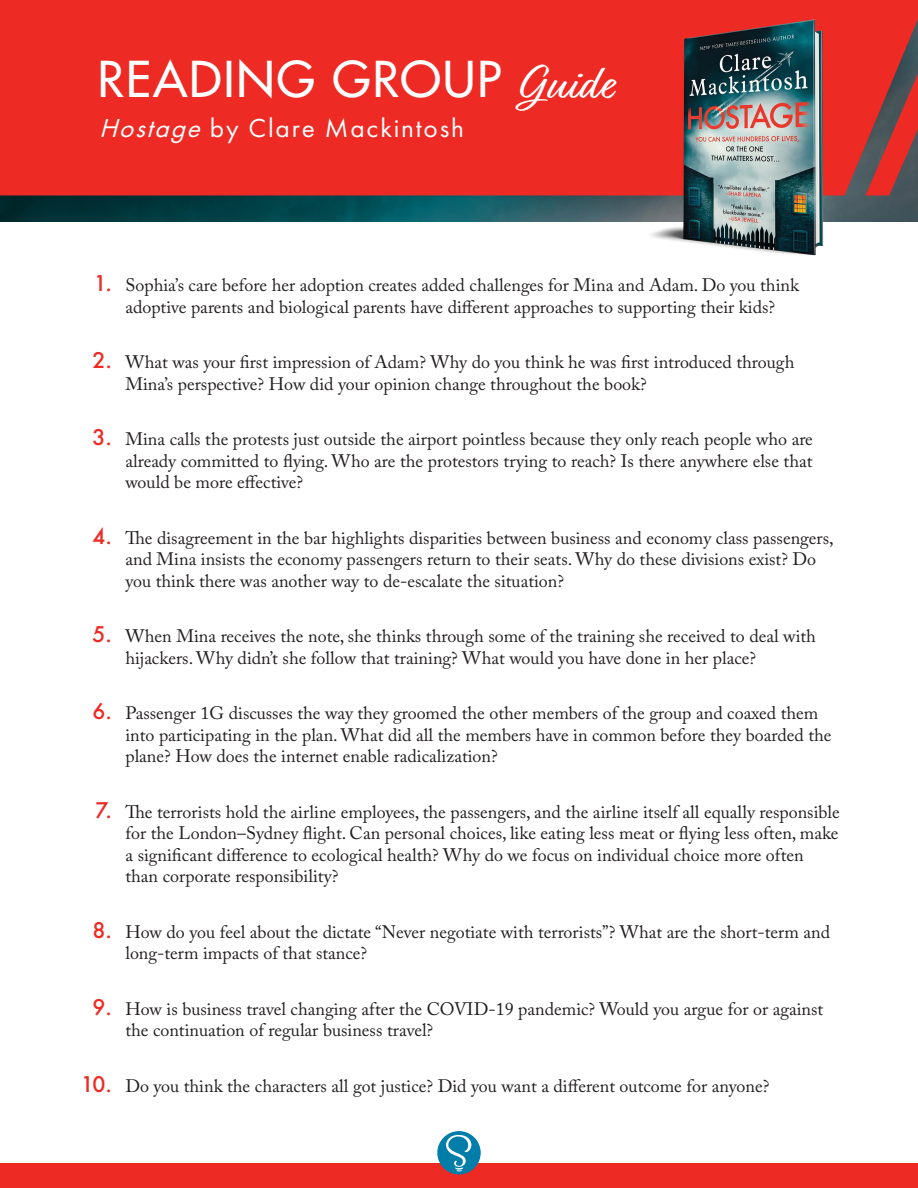
<style>
.page{position:relative;width:918px;height:1188px;background:#fff}
.page>*{position:absolute;margin:0;border:0;box-sizing:border-box;transform-origin:0 0}
.t1{font:48.15px "Futura";letter-spacing:.035em;color:#fff}
.t2{font:27px "Futura PT";letter-spacing:.065em;color:#fff}
.t3{font:18px/21.6px "Adobe Caslon Pro";color:#231f20}
.s1{font-family:"Relation Two"}
.s2{font-style:italic}
.s3{font-family:"Futura";font-weight:500;font-size:21px;color:#ee2a24}
</style>
<div class="page">
<img style="left:0;top:195px;width:918px;height:26px">
<div style="left:0;top:0;width:918px;height:195px;background:#ee2a24"></div>
<svg style="left:865px;top:74px;width:53px;height:121px;background:#9d3f3e"></svg>
<div style="left:0;top:1164px;width:918px;height:24px;background:#ee2a24"></div>
<div style="left:437px;top:1131px;width:44px;height:43px;background:#007ea9;border-radius:50%"></div>
<svg style="left:446px;top:1135px;width:26px;height:37px"></svg>
<img style="left:636px;top:15px;width:195px;height:241px">
<p class="t1" style="left:98px;top:49px;width:516px">READING GROUP <span class="s1">Guide</span></p>
<h2 class="t2" style="left:99px;top:112px;width:367px"><span class="s2">Hostage</span> by Clare Mackintosh</h2>
<p class="t3" style="left:94px;top:274px;width:707px;text-align:center"><span class="s3">1.</span> Sophia’s care before her adoption creates added challenges for Mina and Adam. Do you think adoptive parents and biological parents have different approaches to supporting their kids?</p>
<p class="t3" style="left:125px;top:351px;width:670px;text-indent:-33px"><span class="s3">2.</span> What was your first impression of Adam? Why do you think he was first introduced through<br>Mina’s perspective? How did your opinion change throughout the book?</p>
<p class="t3" style="left:125px;top:428px;width:689px;text-align:justify;text-indent:-33px"><span class="s3">3.</span> Mina calls the protests just outside the airport pointless because they only reach people who are already committed to flying. Who are the protestors trying to reach? Is there anywhere else that would be more effective?</p>
<p class="t3" style="left:125px;top:527px;width:710px;text-indent:-33px"><span class="s3">4.</span> The disagreement in the bar highlights disparities between business and economy class passengers, and Mina insists the economy passengers return to their seats. Why do these divisions exist? Do you think there was another way to de-escalate the situation?</p>
<p class="t3" style="left:125px;top:625px;width:692px;text-indent:-33px"><span class="s3">5.</span> When Mina receives the note, she thinks through some of the training she received to deal with hijackers. Why didn’t she follow that training? What would you have done in her place?</p>
<p class="t3" style="left:125px;top:702px;width:708px;text-indent:-33px"><span class="s3">6.</span> Passenger 1G discusses the way they groomed the other members of the group and coaxed them into participating in the plan. What did all the members have in common before they boarded the plane? How does the internet enable radicalization?</p>
<p class="t3" style="left:125px;top:801px;width:716px;text-indent:-30px"><span class="s3">7.</span> The terrorists hold the airline employees, the passengers, and the airline itself all equally responsible for the London–Sydney flight. Can personal choices, like eating less meat or flying less often, make a significant difference to ecological health? Why do we focus on individual choice more often than corporate responsibility?</p>
<p class="t3" style="left:125px;top:921px;width:706px;text-indent:-33px"><span class="s3">8.</span> How do you feel about the dictate “Never negotiate with terrorists”? What are the short-term and long-term impacts of that stance?</p>
<p class="t3" style="left:125px;top:998px;width:699px;text-indent:-33px"><span class="s3">9.</span> How is business travel changing after the COVID-19 pandemic? Would you argue for or against the continuation of regular business travel?</p>
<p class="t3" style="left:81px;top:1075px;width:690px"><span class="s3">10.</span> Do you think the characters all got justice? Did you want a different outcome for anyone?</p>
</div>
